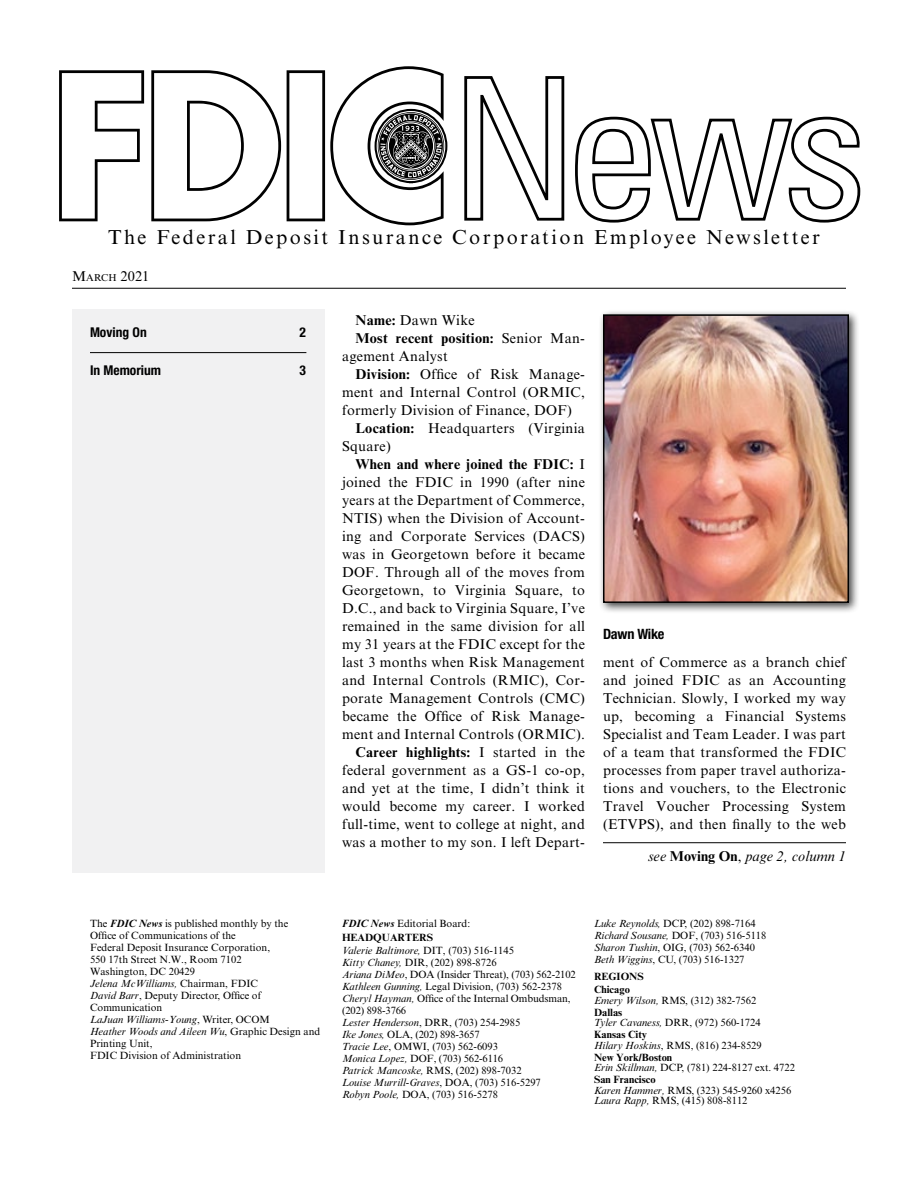
<style>
.page{position:relative;width:918px;height:1188px;background:#fff}
.page>*{position:absolute;margin:0;border:0;box-sizing:border-box;transform-origin:0 0}
.t1{font:20.85px "Times LT Std";letter-spacing:.12em;color:#010101}
.t2{font:20.25px "Times New Roman MT Std";letter-spacing:.12em;color:#000}
.NEWS_body_copy{font:14.25px/18px "Times New Roman MT Std";letter-spacing:.02em;color:#000;text-align:justify}
.NEWS_cont_ON_line{font:italic 14.25px "Times New Roman MT Std";letter-spacing:.01em;color:#000}
.NEWS_byline_1{font:14.25px "Times New Roman MT Std";color:#000}
.NEWS_captions{font:700 condensed 14.25px "Helvetica Neue LT Std";letter-spacing:-.02em;color:#000}
.NEWS_inside_box{font:700 condensed 13.5px "Helvetica Neue LT Std";color:#000}
.t3{font:10.5px/12px "Times New Roman MT Std";color:#000}
.t4{font:italic 10.5px "Times New Roman MT Std";color:#000}
.t5{font:700 10.5px "Times New Roman MT Std";color:#000}
.s1{font-size:10.05px}
.s2{font-weight:700}
.s3{font-weight:700;font-style:normal}
.s4{font-style:normal}
.s5{font-weight:700;font-style:italic}
.s6{font-style:italic}
</style>
<div class="page">
<hr style="left:72px;top:288px;width:774px;height:1px;background:#000">
<svg style="left:59px;top:70px;width:85px;height:151px"></svg>
<svg style="left:151px;top:70px;width:130px;height:151px"></svg>
<svg style="left:464px;top:76px;width:101px;height:145px"></svg>
<svg style="left:575px;top:116px;width:286px;height:107px"></svg>
<svg style="left:287px;top:66px;width:161px;height:159px"></svg>
<div style="left:72px;top:310px;width:252px;height:563px;background:#f1f1f2"></div>
<hr style="left:90px;top:352px;width:216px;height:1px;background:#000">
<hr style="left:603px;top:842px;width:243px;height:1px;background:#000">
<div style="left:598px;top:309px;width:262px;height:305px;background:#000;opacity:.75"></div>
<img style="left:606px;top:317px;width:240px;height:283px">
<div style="left:603px;top:314px;width:246px;height:289px;border:2px solid #000"></div>
<p class="t2" style="left:108px;top:226px;width:713px">The Federal Deposit Insurance Corporation Employee Newsletter</p>
<p class="t1" style="left:112px;top:226px;width:700px">The Federal Deposit Insurance Corporation Employee Newsletter</p>
<p class="NEWS_byline_1" style="left:72px;top:268px;width:79px">M<span class="s1">ARCH</span> 2021</p>
<p class="NEWS_inside_box" style="left:90px;top:324px;width:58px">Moving On</p>
<p class="NEWS_inside_box" style="left:300px;top:324px;width:8px">2</p>
<p class="NEWS_inside_box" style="left:90px;top:362px;width:73px">In Memorium</p>
<p class="NEWS_inside_box" style="left:300px;top:362px;width:8px">3</p>
<p class="NEWS_body_copy" style="left:356px;top:311px;width:121px"><span class="s2">Name:</span> Dawn Wike</p>
<p class="NEWS_body_copy" style="left:342px;top:329px;width:245px;text-indent:14px"><span class="s2">Most recent position:</span> Senior Man&shy;agement Analyst</p>
<p class="NEWS_body_copy" style="left:342px;top:365px;width:245px;text-indent:14px"><span class="s2">Division:</span> Office of Risk Manage&shy;ment and Internal Control (ORMIC, formerly Division of Finance, DOF)</p>
<p class="NEWS_body_copy" style="left:342px;top:419px;width:244px;text-indent:14px"><span class="s2">Location:</span> Headquarters (Virginia<br>Square)</p>
<p class="NEWS_body_copy" style="left:342px;top:455px;width:245px;text-indent:14px"><span class="s2">When and where joined the FDIC:</span> I joined the FDIC in 1990 (after nine years at the Department of Commerce, NTIS) when the Division of Account&shy;ing and Corporate Services (DACS) was in Georgetown before it became DOF. Through all of the moves from Georgetown, to Virginia Square, to D.C., and back to Virginia Square, I’ve remained in the same division for all my 31 years at the FDIC except for the last 3 months when Risk Management and Internal Controls (RMIC), Cor&shy;porate Management Controls (CMC) became the Office of Risk Manage&shy;ment and Internal Controls (ORMIC).</p>
<p class="NEWS_body_copy" style="left:342px;top:743px;width:245px;text-indent:14px"><span class="s2">Career highlights:</span> I started in the federal government as a GS-1 co-op, and yet at the time, I didn’t think it would become my career. I worked full-time, went to college at night, and was a mother to my son. I left Depart-</p>
<p class="NEWS_captions" style="left:603px;top:625px;width:63px">Dawn Wike</p>
<p class="NEWS_body_copy" style="left:603px;top:653px;width:245px">ment of Commerce as a branch chief and joined FDIC as an Accounting Technician. Slowly, I worked my way up, becoming a Financial Systems Specialist and Team Leader. I was part of a team that transformed the FDIC processes from paper travel authoriza&shy;tions and vouchers, to the Electronic Travel Voucher Processing System (ETVPS), and then finally to the web</p>
<p class="NEWS_cont_ON_line" style="left:648px;top:848px;width:199px">see <span class="s3">Moving On</span><span class="s4">,</span> page 2, column 1</p>
<p class="t3" style="left:90px;top:918px;width:200px">The <span class="s5">FDIC News</span> is published monthly by the</p>
<p class="t3" style="left:90px;top:930px;width:147px">Office of Communications of the</p>
<p class="t3" style="left:90px;top:942px;width:182px">Federal Deposit Insurance Corporation,</p>
<p class="t3" style="left:90px;top:954px;width:153px">550 17th Street N.W., Room 7102</p>
<p class="t3" style="left:90px;top:966px;width:106px">Washington, DC 20429</p>
<p class="t4" style="left:90px;top:978px;width:169px">Jelena McWilliams, <span class="s4">Chairman, FDIC</span></p>
<p class="t3" style="left:90px;top:990px;width:173px"><span class="s6">David Barr</span>, Deputy Director, Office of<br>Communication</p>
<p class="t4" style="left:90px;top:1014px;width:181px">LaJuan Williams-Young<span class="s4">, Writer, OCOM</span></p>
<p class="t3" style="left:90px;top:1026px;width:232px"><span class="s6">Heather Woods and Aileen Wu</span>, Graphic Design and<br>Printing Unit,</p>
<p class="t3" style="left:90px;top:1050px;width:153px">FDIC Division of Administration</p>
<p class="t3" style="left:342px;top:918px;width:130px"><span class="s5">FDIC News</span> Editorial Board:</p>
<p class="t5" style="left:342px;top:931px;width:93px">HEADQUARTERS</p>
<p class="t4" style="left:342px;top:945px;width:174px">Valerie Baltimore, <span class="s4">DIT, (703) 516-1145</span></p>
<p class="t3" style="left:342px;top:957px;width:156px"><span class="s6">Kitty Chaney,</span> DIR, (202) 898-8726</p>
<p class="t3" style="left:342px;top:969px;width:235px"><span class="s6">Ariana DiMeo</span>, DOA (Insider Threat), (703) 562-2102</p>
<p class="t3" style="left:342px;top:981px;width:221px"><span class="s6">Kathleen Gunning,</span> Legal Division, (703) 562-2378</p>
<p class="t3" style="left:342px;top:993px;width:230px"><span class="s6">Cheryl Hayman,</span> Office of the Internal Ombudsman, (202) 898-3766</p>
<p class="t3" style="left:342px;top:1017px;width:180px"><span class="s6">Lester Henderson</span>, DRR, (703) 254-2985</p>
<p class="t3" style="left:342px;top:1029px;width:139px"><span class="s6">Ike Jones,</span> OLA, (202) 898-3657</p>
<p class="t3" style="left:342px;top:1041px;width:158px"><span class="s6">Tracie Lee</span>, OMWI, (703) 562-6093</p>
<p class="t3" style="left:342px;top:1053px;width:163px"><span class="s6">Monica Lopez,</span> DOF, (703) 562-6116</p>
<p class="t3" style="left:342px;top:1065px;width:181px"><span class="s6">Patrick Mancoske,</span> RMS, (202) 898-7032</p>
<p class="t4" style="left:342px;top:1077px;width:200px">Louise Murrill-Graves<span class="s4">, DOA, (703) 516-5297</span></p>
<p class="t3" style="left:342px;top:1089px;width:157px"><span class="s6">Robyn Poole,</span> DOA, (703) 516-5278</p>
<p class="t3" style="left:594px;top:918px;width:163px"><span class="s6">Luke Reynolds,</span> DCP, (202) 898-7164</p>
<p class="t3" style="left:594px;top:930px;width:174px"><span class="s6">Richard Sousane,</span> DOF, (703) 516-5118</p>
<p class="t3" style="left:594px;top:942px;width:162px"><span class="s6">Sharon Tushin</span>, OIG, (703) 562-6340</p>
<p class="t3" style="left:594px;top:954px;width:152px"><span class="s6">Beth Wiggins</span>, CU, (703) 516-1327</p>
<p class="t5" style="left:594px;top:970px;width:51px">REGIONS</p>
<p class="t5" style="left:594px;top:983px;width:37px">Chicago</p>
<p class="t3" style="left:594px;top:994px;width:164px"><span class="s6">Emery Wilson,</span> RMS, (312) 382-7562</p>
<p class="t5" style="left:594px;top:1006px;width:30px">Dallas</p>
<p class="t3" style="left:594px;top:1017px;width:168px"><span class="s6">Tyler Cavaness,</span> DRR, (972) 560-1724</p>
<p class="t5" style="left:594px;top:1028px;width:55px">Kansas City</p>
<p class="t3" style="left:594px;top:1039px;width:169px"><span class="s6">Hilary Hoskins</span>, RMS, (816) 234-8529</p>
<p class="t5" style="left:594px;top:1051px;width:80px">New York/Boston</p>
<p class="t3" style="left:594px;top:1062px;width:202px"><span class="s6">Erin Skillman,</span> DCP, (781) 224-8127 ext. 4722</p>
<p class="t5" style="left:594px;top:1073px;width:63px">San Francisco</p>
<p class="t3" style="left:594px;top:1084px;width:199px"><span class="s6">Karen Hammer,</span> RMS, (323) 545-9260 x4256</p>
<p class="t3" style="left:594px;top:1095px;width:155px"><span class="s6">Laura Rapp,</span> RMS, (415) 808-8112</p>
</div>
